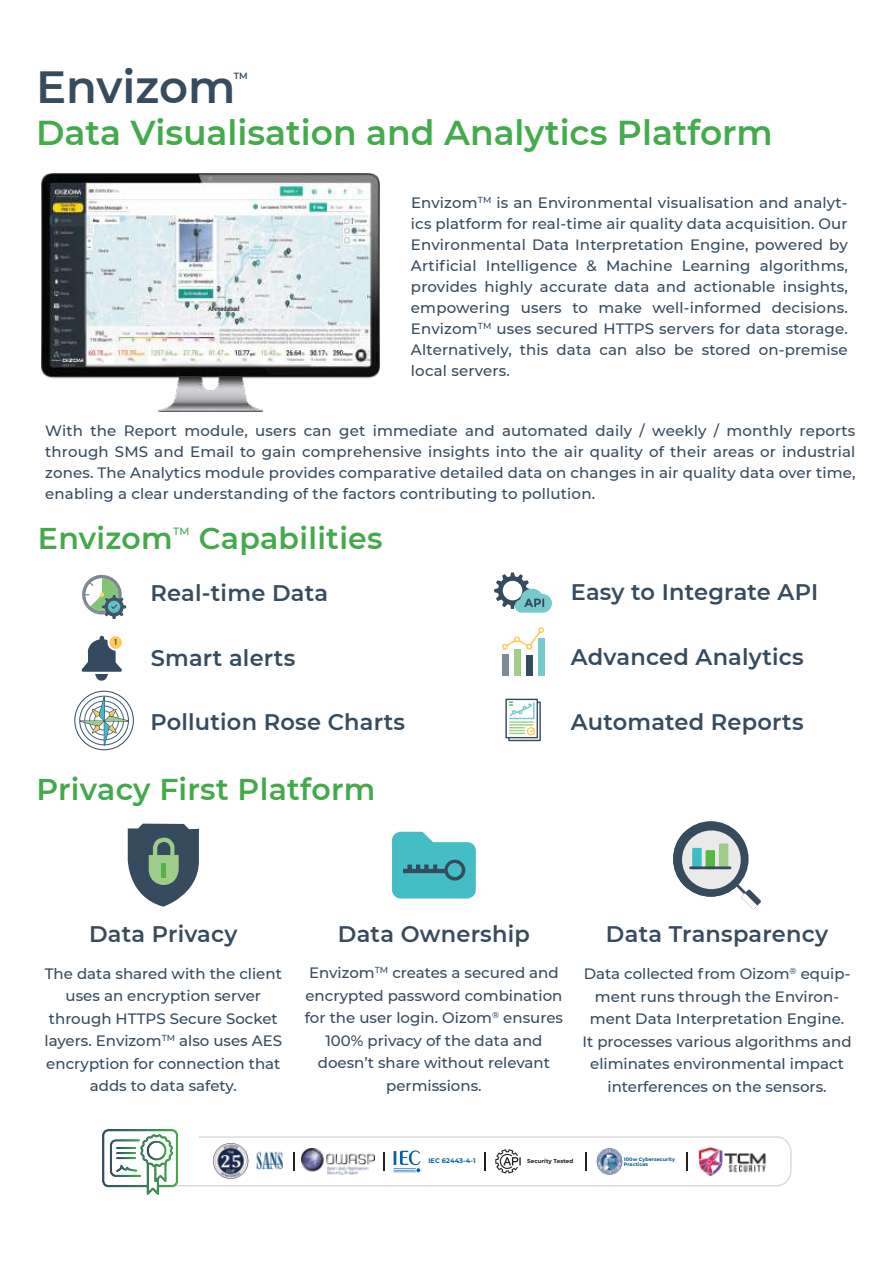
<style>
.page{position:relative;width:893px;height:1263px;background:#fff}
.page>*{position:absolute;margin:0;border:0;box-sizing:border-box;transform-origin:0 0}
.t1{font:600 45px "Montserrat";color:#364b5e}
.t2{font:600 34.5px "Montserrat";color:#43ab4c}
.t3{font:600 30px "Montserrat";letter-spacing:.01em;color:#43a94b}
.t4{font:600 22.5px "Montserrat";letter-spacing:.01em;color:#364b5e}
.t5{font:600 22.5px "Montserrat";letter-spacing:.01em;color:#374b5e}
.t6{font:500 15px/21px "Montserrat";letter-spacing:.01em;color:#364b5e;text-align:justify}
.t7{font:500 15px/22.5px "Montserrat";color:#354b5e;text-align:center}
.t8{font:500 15px/22.5px "Montserrat";color:#374b5e;text-align:center}
.t9{font:500 10.5px "Montserrat";color:#43a94b}
.t10{font:600 9px "Montserrat";color:#364b5e}
.t11{font:9px "Myriad Pro";color:#221f1f}
.t12{font:700 6.6px "Montserrat";letter-spacing:.01em;color:#0360aa}
.t13{font:700 5.7px "Montserrat";letter-spacing:.01em;color:#221f20}
.t14{font:700 4.95px/4.7px "Montserrat";letter-spacing:.01em;color:#00558c}
</style>
<div class="page">
<svg style="left:392px;top:832px;width:84px;height:66px;background:#57bfc5"></svg>
<svg style="left:444px;top:860px;width:21px;height:21px"></svg>
<div style="left:448px;top:863px;width:14px;height:14px;background:#44bec4;border-radius:50%"></div>
<svg style="left:128px;top:824px;width:71px;height:83px"></svg>
<div style="left:161px;top:863px;width:5px;height:14px;background:#54b247"></div>
<svg style="left:673px;top:821px;width:88px;height:88px"></svg>
<div style="left:692px;top:848px;width:10px;height:21px;background:#3ebdc4"></div>
<div style="left:706px;top:850px;width:9px;height:19px;background:#56b747"></div>
<div style="left:719px;top:843px;width:9px;height:26px;background:#9fcc88"></div>
<hr style="left:689px;top:866px;width:42px;height:3px;background:#374b5e">
<svg style="left:81px;top:635px;width:41px;height:46px"></svg>
<svg style="left:82px;top:575px;width:44px;height:44px"></svg>
<svg style="left:502px;top:627px;width:42px;height:23px"></svg>
<div style="left:538px;top:638px;width:7px;height:38px;background:#76caca"></div>
<div style="left:526px;top:655px;width:6px;height:21px;background:#354b5e"></div>
<div style="left:502px;top:654px;width:6px;height:22px;background:#7c8b97"></div>
<div style="left:514px;top:649px;width:6px;height:27px;background:#a0cf8a"></div>
<svg style="left:494px;top:572px;width:58px;height:41px"></svg>
<svg style="left:505px;top:699px;width:36px;height:42px"></svg>
<div style="left:74px;top:691px;width:60px;height:59px;border:1px solid #344a5e;border-radius:50%"></div>
<svg style="left:74px;top:696px;width:55px;height:50px"></svg>
<img style="left:42px;top:174px;width:338px;height:237px">
<svg style="left:178px;top:1136px;width:614px;height:51px"></svg>
<img style="left:102px;top:1129px;width:76px;height:66px">
<img style="left:110px;top:1139px;width:31px;height:38px">
<img style="left:116px;top:1164px;width:22px;height:8px">
<img style="left:116px;top:1147px;width:20px;height:2px">
<img style="left:116px;top:1157px;width:20px;height:2px">
<img style="left:116px;top:1152px;width:20px;height:2px">
<img style="left:146px;top:1140px;width:21px;height:21px">
<h1 class="t1" style="left:36px;top:68px;width:201px">Envizom</h1>
<h2 class="t2" style="left:36px;top:118px;width:738px">Data Visualisation and Analytics Platform</h2>
<p class="t10" style="left:234px;top:72px;width:16px">TM</p>
<p class="t6" style="left:411px;top:193px;width:438px">Envizom<sup>TM</sup> is an Environmental visualisation and analyt&shy;ics platform for real-time air quality data acquisition. Our Environmental Data Interpretation Engine, powered by Artificial Intelligence &amp; Machine Learning algorithms, provides highly accurate data and actionable insights, empowering users to make well-informed decisions.<br>Envizom<sup>TM</sup> uses secured HTTPS servers for data storage.<br>Alternatively, this data can also be stored on-premise local servers.</p>
<p class="t6" style="left:45px;top:420px;width:812px">With the Report module, users can get immediate and automated daily / weekly / monthly reports through SMS and Email to gain comprehensive insights into the air quality of their areas or industrial zones. The Analytics module provides comparative detailed data on changes in air quality data over time, enabling a clear understanding of the factors contributing to pollution.</p>
<h3 class="t3" style="left:38px;top:526px;width:346px">Envizom Capabilities</h3>
<p class="t9" style="left:173px;top:526px;width:18px">TM</p>
<p class="t11" style="left:113px;top:637px;width:6px">1</p>
<h3 class="t4" style="left:151px;top:584px;width:179px">Real-time Data</h3>
<h3 class="t4" style="left:151px;top:648px;width:146px">Smart alerts</h3>
<h3 class="t4" style="left:150px;top:713px;width:256px">Pollution Rose Charts</h3>
<h3 class="t3" style="left:37px;top:777px;width:340px">Privacy First Platform</h3>
<h3 class="t4" style="left:571px;top:582px;width:249px">Easy to Integrate API</h3>
<h3 class="t4" style="left:571px;top:647px;width:234px">Advanced Analytics</h3>
<h3 class="t4" style="left:571px;top:712px;width:234px">Automated Reports</h3>
<h3 class="t5" style="left:89px;top:925px;width:150px">Data Privacy</h3>
<p class="t7" style="left:44px;top:962px;width:239px">The data shared with the client uses an encryption server through HTTPS Secure Socket layers. Envizom<sup>TM</sup> also uses AES encryption for connection that adds to data safety.</p>
<h3 class="t5" style="left:338px;top:925px;width:194px">Data Ownership</h3>
<p class="t8" style="left:305px;top:962px;width:260px">Envizom<sup>TM</sup> creates a secured and encrypted password combination for the user login. Oizom<sup>Æ</sup> ensures<br>100% privacy of the data and doesn’t share without relevant permissions.</p>
<h3 class="t5" style="left:606px;top:925px;width:224px">Data Transparency</h3>
<p class="t7" style="left:582px;top:963px;width:271px">Data collected from Oizom<sup>Æ</sup> equip&shy;ment runs through the Environ&shy;ment Data Interpretation Engine.<br>It processes various algorithms and eliminates environmental impact interferences on the sensors.</p>
<p class="t12" style="left:428px;top:1158px;width:49px">IEC 62443-4-1</p>
<p class="t13" style="left:527px;top:1158px;width:48px">Security Tested</p>
<p class="t14" style="left:624px;top:1157px;width:53px">100w Cybersecurity<br>Practices</p>
</div>
